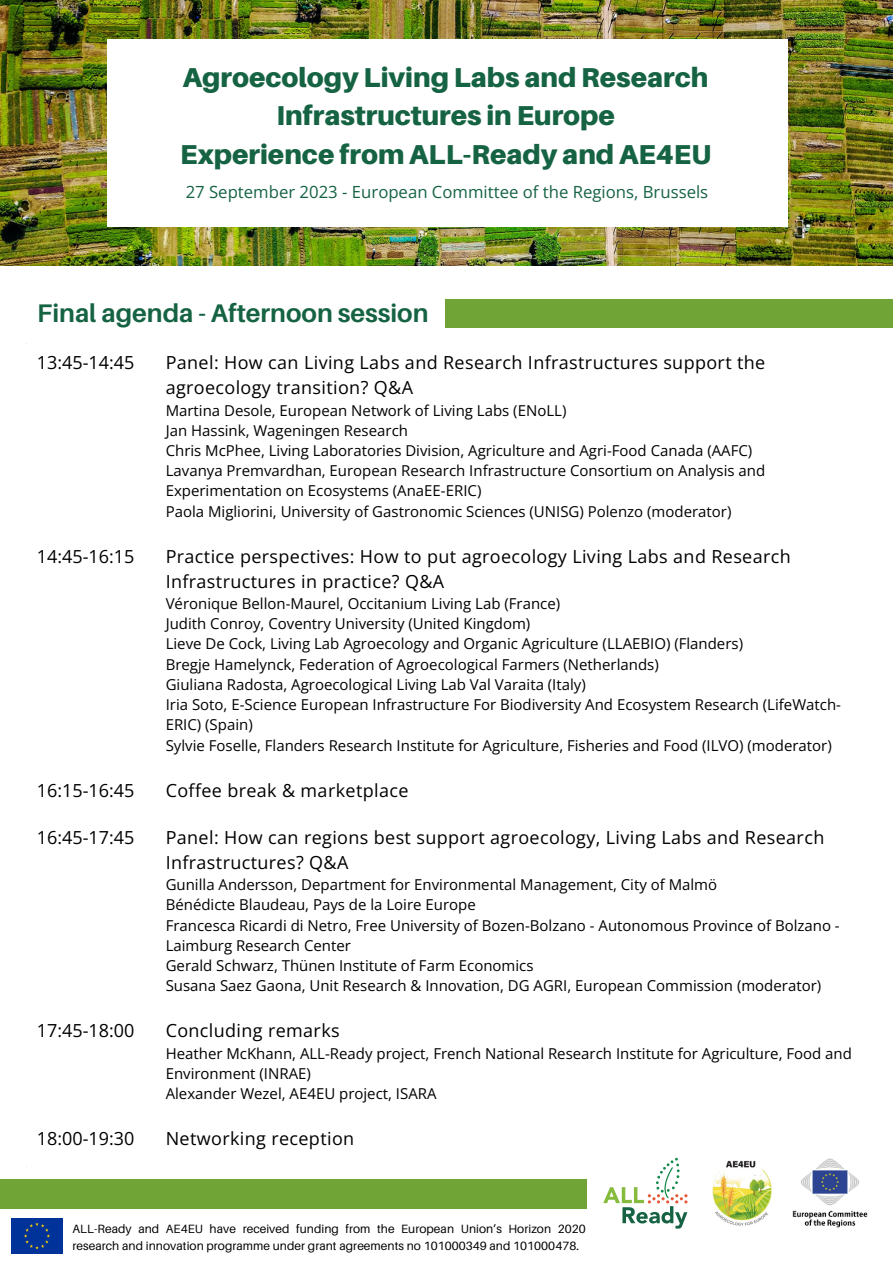
<style>
.page{position:relative;width:893px;height:1264px;background:#fff}
.page>*{position:absolute;margin:0;border:0;box-sizing:border-box;transform-origin:0 0}
.t1{font:900 27.3px/38.2px "Aileron";color:#156343;text-align:center}
.t2{font:700 25.5px "Aileron";color:#156343}
.t3{font:18px/24.8px "Open Sans";letter-spacing:.02em;color:#000}
.t4{font:16.8px "Open Sans";color:#156343}
.t5{font:15px/20.2px "Open Sans";color:#000}
.t6{font:12px/17px "Aileron";letter-spacing:.005em;color:#000}
</style>
<div class="page">
<img style="left:0;top:0;width:892px;height:265px">
<img style="left:108px;top:39px;width:679px;height:187px">
<svg style="left:603px;top:1157px;width:84px;height:71px"></svg>
<img style="left:712px;top:1160px;width:60px;height:66px">
<img style="left:792px;top:1158px;width:76px;height:70px">
<div style="left:0;top:1179px;width:586px;height:29px;background:#71a437"></div>
<img style="left:11px;top:1218px;width:52px;height:35px">
<div style="left:445px;top:299px;width:447px;height:28px;background:#71a437"></div>
<p class="t1" style="left:183px;top:58px;width:527px">Agroecology Living Labs and Research<br>Infrastructures in Europe</p>
<p class="t1" style="left:180px;top:134px;width:532px">Experience from ALL-Ready and AE4EU</p>
<p class="t4" style="left:186px;top:180px;width:524px">27 September 2023 - European Committee of the Regions, Brussels</p>
<p class="t2" style="left:37px;top:297px;width:393px">Final agenda - Afternoon session</p>
<p class="t3" style="left:37px;top:350px;width:99px">13:45-14:45</p>
<p class="t3" style="left:166px;top:350px;width:601px">Panel: How can Living Labs and Research Infrastructures support the agroecology transition? Q&amp;A</p>
<p class="t5" style="left:166px;top:399px;width:402px">Martina Desole, European Network of Living Labs (ENoLL)</p>
<p class="t5" style="left:166px;top:420px;width:244px">Jan Hassink, Wageningen Research</p>
<p class="t5" style="left:166px;top:440px;width:588px">Chris McPhee, Living Laboratories Division, Agriculture and Agri-Food Canada (AAFC)</p>
<p class="t5" style="left:166px;top:460px;width:601px">Lavanya Premvardhan, European Research Infrastructure Consortium on Analysis and<br>Experimentation on Ecosystems (AnaEE-ERIC)</p>
<p class="t5" style="left:166px;top:501px;width:567px">Paola Migliorini, University of Gastronomic Sciences (UNISG) Polenzo (moderator)</p>
<p class="t3" style="left:37px;top:543px;width:99px">14:45-16:15</p>
<p class="t3" style="left:166px;top:543px;width:626px">Practice perspectives: How to put agroecology Living Labs and Research</p>
<p class="t3" style="left:166px;top:568px;width:280px">Infrastructures in practice? Q&amp;A</p>
<p class="t5" style="left:166px;top:593px;width:396px">Véronique Bellon-Maurel, Occitanium Living Lab (France)</p>
<p class="t5" style="left:166px;top:613px;width:366px">Judith Conroy, Coventry University (United Kingdom)</p>
<p class="t5" style="left:166px;top:633px;width:579px">Lieve De Cock, Living Lab Agroecology and Organic Agriculture (LLAEBIO) (Flanders)</p>
<p class="t5" style="left:166px;top:653px;width:494px">Bregje Hamelynck, Federation of Agroecological Farmers (Netherlands)</p>
<p class="t5" style="left:166px;top:674px;width:421px">Giuliana Radosta, Agroecological Living Lab Val Varaita (Italy)</p>
<p class="t5" style="left:166px;top:694px;width:676px">Iria Soto, E-Science European Infrastructure For Biodiversity And Ecosystem Research (LifeWatch-<br>ERIC) (Spain)</p>
<p class="t5" style="left:166px;top:734px;width:667px">Sylvie Foselle, Flanders Research Institute for Agriculture, Fisheries and Food (ILVO) (moderator)</p>
<p class="t3" style="left:37px;top:777px;width:99px">16:15-16:45</p>
<p class="t3" style="left:166px;top:777px;width:244px">Coffee break &amp; marketplace</p>
<p class="t3" style="left:37px;top:824px;width:99px">16:45-17:45</p>
<p class="t3" style="left:166px;top:824px;width:660px">Panel: How can regions best support agroecology, Living Labs and Research</p>
<p class="t3" style="left:166px;top:849px;width:184px">Infrastructures? Q&amp;A</p>
<p class="t5" style="left:166px;top:874px;width:553px">Gunilla Andersson, Department for Environmental Management, City of Malmö</p>
<p class="t5" style="left:166px;top:894px;width:311px">Bénédicte Blaudeau, Pays de la Loire Europe</p>
<p class="t5" style="left:166px;top:914px;width:675px">Francesca Ricardi di Netro, Free University of Bozen-Bolzano - Autonomous Province of Bolzano -<br>Laimburg Research Center</p>
<p class="t5" style="left:166px;top:955px;width:369px">Gerald Schwarz, Thünen Institute of Farm Economics</p>
<p class="t5" style="left:166px;top:975px;width:657px">Susana Saez Gaona, Unit Research &amp; Innovation, DG AGRI, European Commission (moderator)</p>
<p class="t3" style="left:37px;top:1018px;width:99px">17:45-18:00</p>
<p class="t3" style="left:166px;top:1018px;width:175px">Concluding remarks</p>
<p class="t5" style="left:166px;top:1042px;width:687px">Heather McKhann, ALL-Ready project, French National Research Institute for Agriculture, Food and<br>Environment (INRAE)</p>
<p class="t5" style="left:166px;top:1083px;width:272px">Alexander Wezel, AE4EU project, ISARA</p>
<p class="t3" style="left:37px;top:1125px;width:99px">18:00-19:30</p>
<p class="t3" style="left:166px;top:1125px;width:190px">Networking reception</p>
<p class="t6" style="left:73px;top:1219px;width:514px">ALL-Ready and AE4EU have received funding from the European Union’s Horizon 2020 research and innovation programme under grant agreements no 101000349 and 101000478.</p>
</div>
